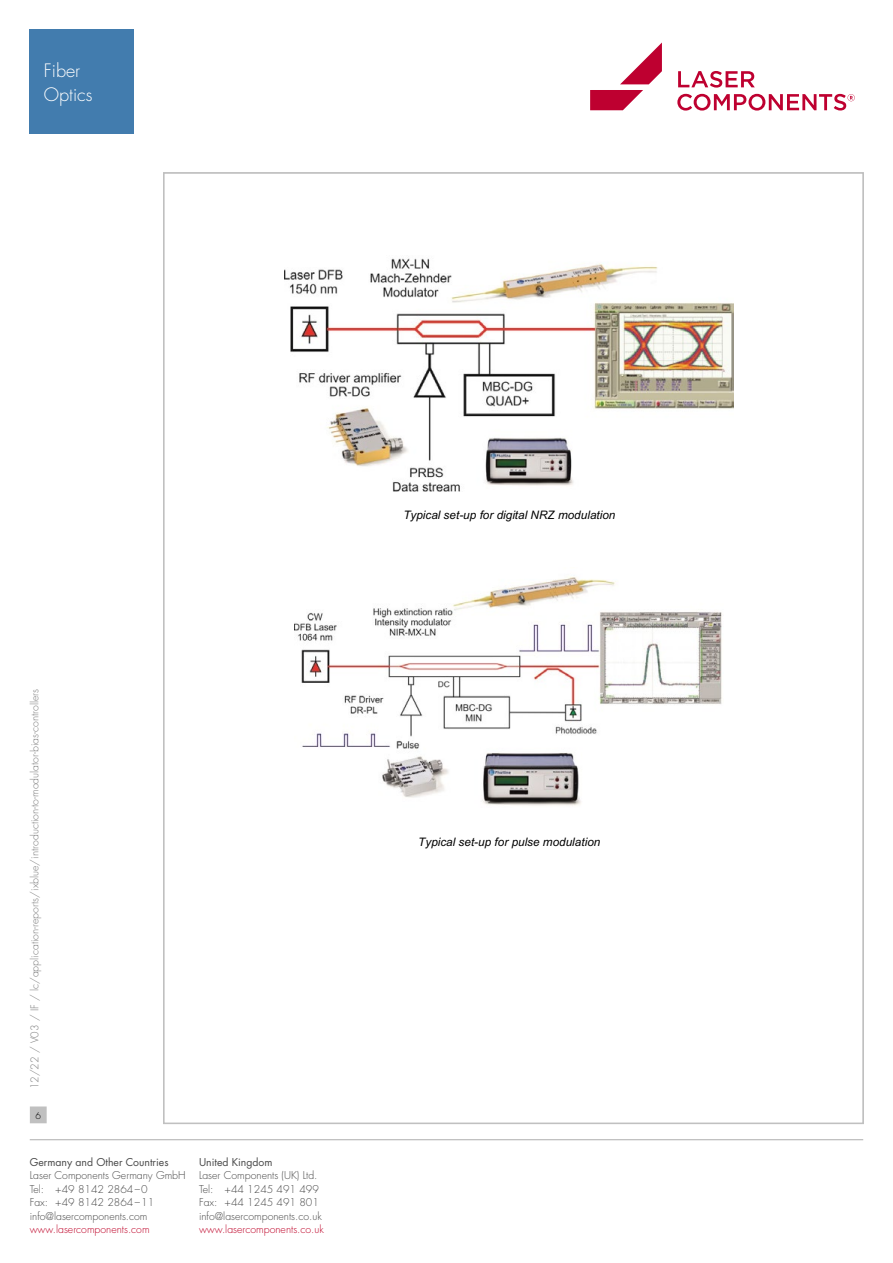
<style>
.page{position:relative;width:893px;height:1263px;background:#fff}
.page>*{position:absolute;margin:0;border:0;box-sizing:border-box;transform-origin:0 0}
.t1{font:300 18px/24px "Futura Std";color:#fff}
.t2{font:italic 11.7px "Arial";color:#000}
.t3{font:300 10.5px/13.5px "Futura Std";color:#484848}
.t4{font:300 10.5px "Futura Std";color:#7c7c7c}
.t5{font:300 10.5px "Futura Std";color:#be0027}
.t6{font:10.5px "Futura Std";color:#484848}
.t7{font:300 9px "Futura Std";color:#000}
</style>
<div class="page">
<hr style="left:30px;top:1139px;width:833px;height:1px;background:#c0c0c0">
<div style="left:31px;top:1107px;width:15px;height:16px;background:#c0c0c0"></div>
<div style="left:30px;top:1106px;width:17px;height:17px;border:1px solid #c0c0c0"></div>
<svg style="left:677px;top:71px;width:178px;height:40px"></svg>
<svg style="left:590px;top:43px;width:72px;height:67px"></svg>
<img style="left:285px;top:258px;width:449px;height:233px">
<img style="left:294px;top:577px;width:428px;height:229px">
<div style="left:30px;top:30px;width:104px;height:104px;background:#427cae"></div>
<h1 class="t1" style="left:44px;top:59px;width:50px">Fiber<br>Optics</h1>
<p class="t4" style="left:28px;top:1089px;width:402px;rotate:-90deg">12/22 / V03 / IF / lc/application-reports/ixblue/introduction-to-modulator-bias-controllers</p>
<p class="t7" style="left:35px;top:1110px;width:7px">6</p>
<p class="t6" style="left:30px;top:1155px;width:140px">Germany and Other Countries</p>
<p class="t3" style="left:30px;top:1169px;width:157px">Laser Components Germany GmbH<br>Tel: +49 8142 2864–0<br>Fax: +49 8142 2864–11 info@lasercomponents.com</p>
<p class="t5" style="left:30px;top:1223px;width:121px">www.lasercomponents.com</p>
<p class="t6" style="left:199px;top:1155px;width:75px">United Kingdom</p>
<p class="t3" style="left:199px;top:1169px;width:124px">Laser Components (UK) Ltd.<br>Tel: +44 1245 491 499<br>Fax: +44 1245 491 801 info@lasercomponents.co.uk</p>
<p class="t5" style="left:199px;top:1223px;width:126px">www.lasercomponents.co.uk</p>
<p class="t2" style="left:403px;top:507px;width:214px">Typical set-up for digital NRZ modulation</p>
<p class="t2" style="left:418px;top:835px;width:184px">Typical set-up for pulse modulation</p>
</div>
